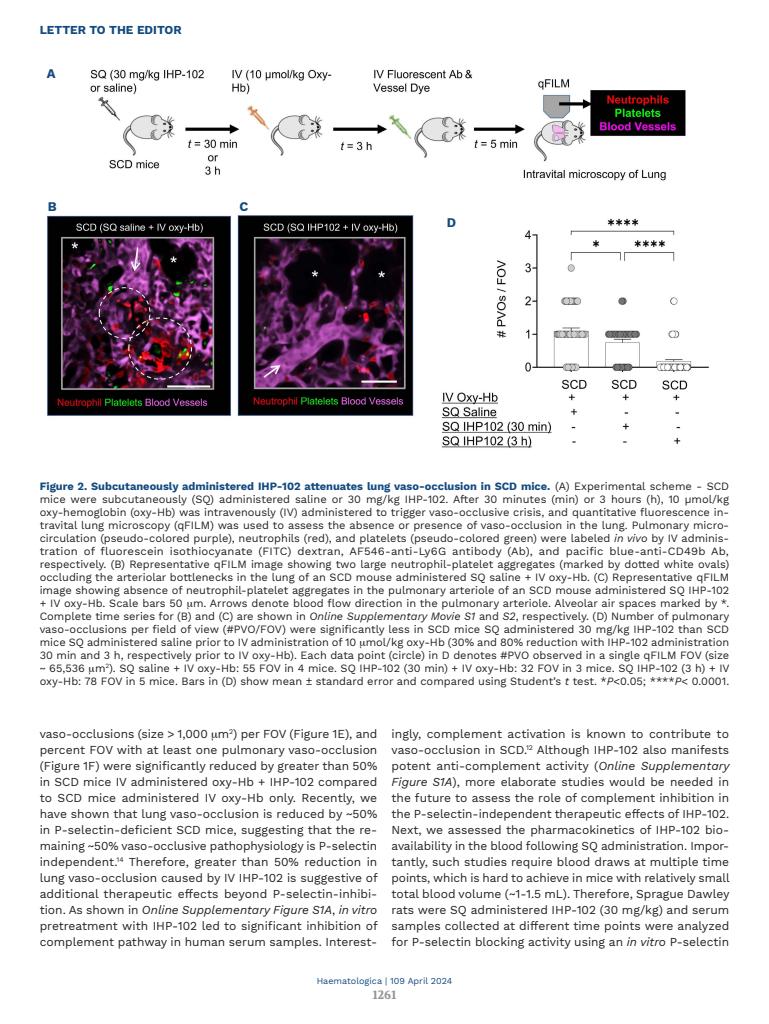
<style>
.page{position:relative;width:769px;height:1024px;background:#fff}
.page>*{position:absolute;margin:0;border:0;box-sizing:border-box;transform-origin:0 0}
.LETTERE_Figure{font:700 13px "Work Sans";color:#134a80}
.TESTO{font:12px/16px "Work Sans";color:#231f20;text-align:justify}
.t1{font:700 12px "Work Sans";color:#134a80}
.t2{font:700 12px "Volkhov";color:#939598}
.DIDA_Figura{font:11px/13px "Work Sans";color:#231f20;text-align:justify}
.t3{font:9px "Work Sans";color:#134a80}
.s1{font-weight:700;color:#134a80}
.s2{font-style:italic}
</style>
<div class="page">
<img style="left:47px;top:69px;width:662px;height:379px">
<p class="t1" style="left:40px;top:23px;width:143px">LETTER TO THE EDITOR</p>
<p class="LETTERE_Figure" style="left:47px;top:66px;width:10px">A</p>
<p class="LETTERE_Figure" style="left:48px;top:199px;width:10px">B</p>
<p class="LETTERE_Figure" style="left:239px;top:199px;width:10px">C</p>
<p class="LETTERE_Figure" style="left:446px;top:214px;width:11px">D</p>
<p class="DIDA_Figura" style="left:40px;top:480px;width:691px"><span class="s1">Figure 2. Subcutaneously administered IHP-102 attenuates lung vaso-occlusion in SCD mice.</span> (A) Experimental scheme - SCD mice were subcutaneously (SQ) administered saline or 30 mg/kg IHP-102. After 30 minutes (min) or 3 hours (h), 10 µmol/kg oxy-hemoglobin (oxy-Hb) was intravenously (IV) administered to trigger vaso-occlusive crisis, and quantitative fluorescence in&shy;travital lung microscopy (qFILM) was used to assess the absence or presence of vaso-occlusion in the lung. Pulmonary micro&shy;circulation (pseudo-colored purple), neutrophils (red), and platelets (pseudo-colored green) were labeled <span class="s2">in vivo</span> by IV adminis&shy;tration of fluorescein isothiocyanate (FITC) dextran, AF546-anti-Ly6G antibody (Ab), and pacific blue-anti-CD49b Ab, respectively. (B) Representative qFILM image showing two large neutrophil-platelet aggregates (marked by dotted white ovals) occluding the arteriolar bottlenecks in the lung of an SCD mouse administered SQ saline + IV oxy-Hb. (C) Representative qFILM image showing absence of neutrophil-platelet aggregates in the pulmonary arteriole of an SCD mouse administered SQ IHP-102 + IV oxy-Hb. Scale bars 50 m. Arrows denote blood flow direction in the pulmonary arteriole. Alveolar air spaces marked by *.<br>Complete time series for (B) and (C) are shown in <span class="s2">Online Supplementary Movie S1</span> and <span class="s2">S2</span>, respectively. (D) Number of pulmonary vaso-occlusions per field of view (#PVO/FOV) were significantly less in SCD mice SQ administered 30 mg/kg IHP-102 than SCD mice SQ administered saline prior to IV administration of 10 mol/kg oxy-Hb (30% and 80% reduction with IHP-102 administration 30 min and 3 h, respectively prior to IV oxy-Hb). Each data point (circle) in D denotes #PVO observed in a single qFILM FOV (size ~ 65,536 m<sup>2</sup>). SQ saline + IV oxy-Hb: 55 FOV in 4 mice. SQ IHP-102 (30 min) + IV oxy-Hb: 32 FOV in 3 mice. SQ IHP-102 (3 h) + IV oxy-Hb: 78 FOV in 5 mice. Bars in (D) show mean ± standard error and compared using Student’s <span class="s2">t</span> test. *<span class="s2">P</span>&lt;0.05; ****<span class="s2">P</span>&lt; 0.0001.</p>
<p class="TESTO" style="left:40px;top:726px;width:339px">vaso-occlusions (size &gt; 1,000 m<sup>2</sup>) per FOV (Figure 1E), and percent FOV with at least one pulmonary vaso-occlusion (Figure 1F) were significantly reduced by greater than 50% in SCD mice IV administered oxy-Hb + IHP-102 compared to SCD mice administered IV oxy-Hb only. Recently, we have shown that lung vaso-occlusion is reduced by ~50% in P-selectin-deficient SCD mice, suggesting that the re&shy;maining ~50% vaso-occlusive pathophysiology is P-selectin independent.<sup>14</sup> Therefore, greater than 50% reduction in lung vaso-occlusion caused by IV IHP-102 is suggestive of additional therapeutic effects beyond P-selectin-inhibi&shy;tion. As shown in <span class="s2">Online Supplementary Figure S1A</span>, <span class="s2">in vitro </span>pretreatment with IHP-102 led to significant inhibition of complement pathway in human serum samples. Interest-</p>
<p class="TESTO" style="left:391px;top:726px;width:339px">ingly, complement activation is known to contribute to vaso-occlusion in SCD.<sup>12</sup> Although IHP-102 also manifests potent anti-complement activity (<span class="s2">Online Supplementary Figure S1A</span>), more elaborate studies would be needed in the future to assess the role of complement inhibition in the P-selectin-independent therapeutic effects of IHP-102.</p>
<p class="TESTO" style="left:391px;top:822px;width:339px">Next, we assessed the pharmacokinetics of IHP-102 bio&shy;availability in the blood following SQ administration. Impor&shy;tantly, such studies require blood draws at multiple time points, which is hard to achieve in mice with relatively small total blood volume (~1-1.5 mL). Therefore, Sprague Dawley rats were SQ administered IHP-102 (30 mg/kg) and serum samples collected at different time points were analyzed for P-selectin blocking activity using an <span class="s2">in vitro</span> P-selectin</p>
<p class="t3" style="left:316px;top:975px;width:137px">Haematologica | 109 April 2024</p>
<p class="t2" style="left:372px;top:987px;width:26px">1261</p>
</div>
